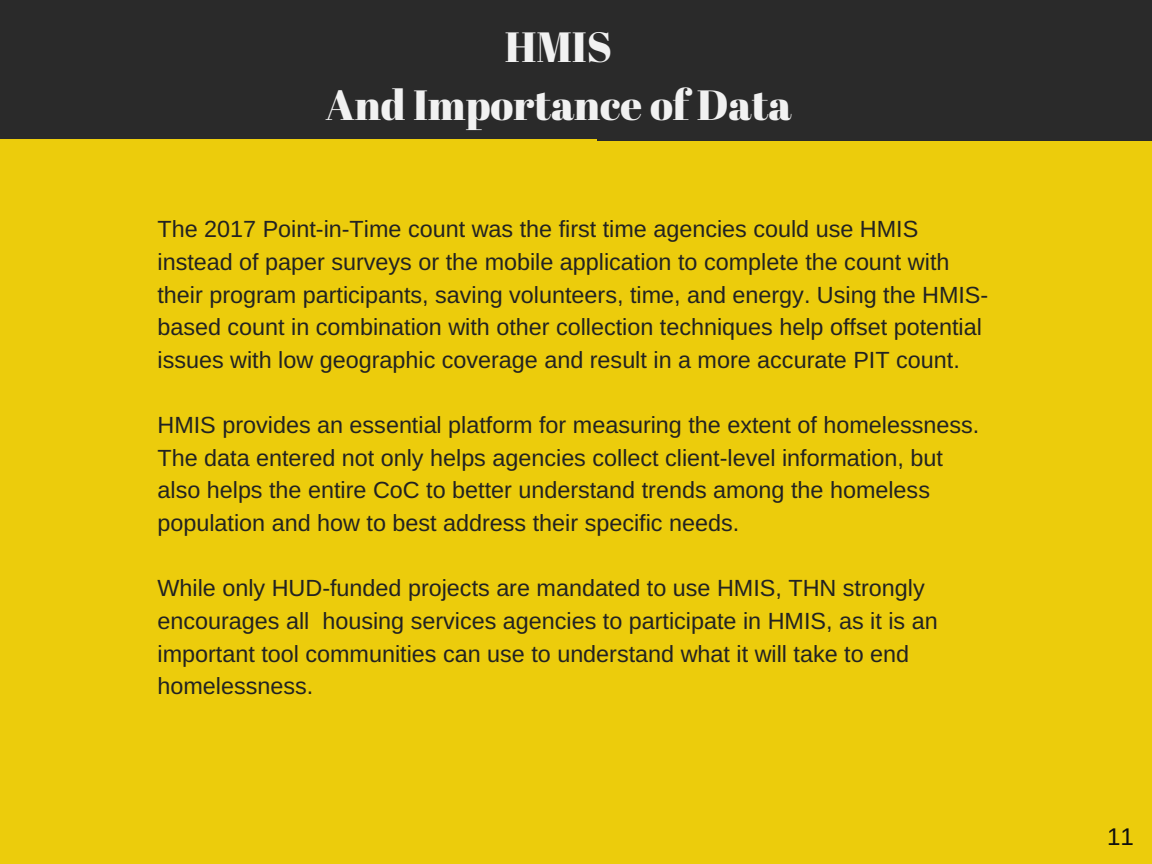
<style>
.page{position:relative;width:1152px;height:864px;background:#eccc0c}
.page>*{position:absolute;margin:0;border:0;box-sizing:border-box;transform-origin:0 0}
.t1{font:42.3px/58.5px "Abril Fatface";color:#f1f1f1;text-align:center}
.t2{font:24.15px "Arimo";color:#0f0f0f}
.t3{font:23.4px/32.7px "Arimo";color:#222}
</style>
<div class="page">
<div style="left:0;top:0;width:1152px;height:141px;background:#2a2a2a"></div>
<div style="left:0;top:140px;width:596px;height:723px;background:#eccc0c"></div>
<h1 class="t1" style="left:326px;top:16px;width:468px">HMIS<br>And Importance of Data</h1>
<p class="t3" style="left:157px;top:213px;width:832px">The 2017 Point-in-Time count was the first time agencies could use HMIS instead of paper surveys or the mobile application to complete the count with their program participants, saving volunteers, time, and energy. Using the HMIS&shy;based count in combination with other collection techniques help offset potential issues with low geographic coverage and result in a more accurate PIT count.</p>
<p class="t3" style="left:157px;top:409px;width:823px">HMIS provides an essential platform for measuring the extent of homelessness.<br>The data entered not only helps agencies collect client-level information, but also helps the entire CoC to better understand trends among the homeless population and how to best address their specific needs.</p>
<p class="t3" style="left:157px;top:572px;width:782px">While only HUD-funded projects are mandated to use HMIS, THN strongly encourages all housing services agencies to participate in HMIS, as it is an important tool communities can use to understand what it will take to end homelessness.</p>
<p class="t2" style="left:1107px;top:823px;width:28px">11</p>
</div>
